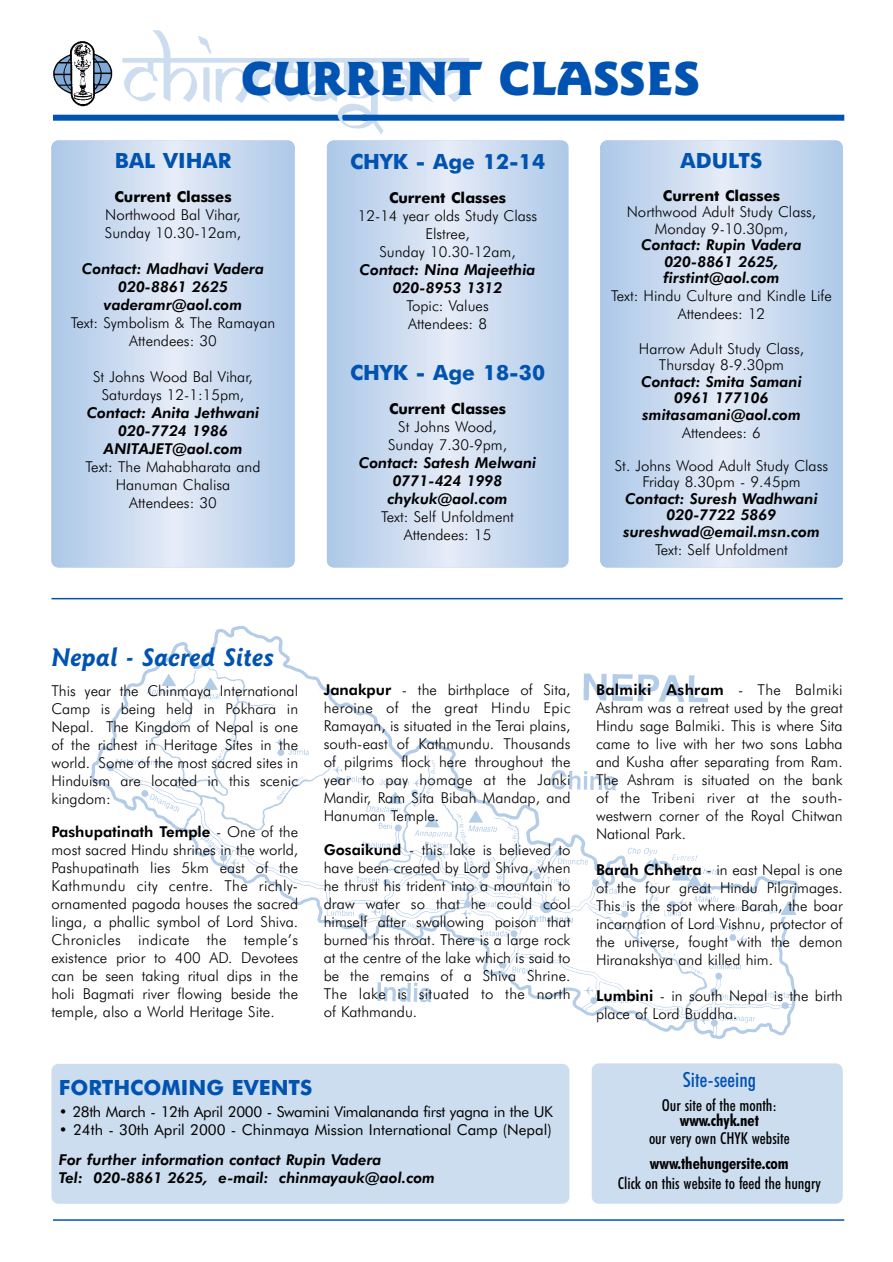
<style>
.page{position:relative;width:893px;height:1262px;background:#fff}
.page>*{position:absolute;margin:0;border:0;box-sizing:border-box;transform-origin:0 0}
.t1{font:900 48px "Goudy Sans IT Cby BT";color:#0053b1}
.t2{font:italic 700 25.5px "Goudy Sans IT Cby BT";color:#0053b1}
.t3{font:700 21px "Futura BT";color:#0053b1}
.t4{font:500 condensed 21px "Futura BT";color:#0053b1}
.t5{font:500 condensed 16.5px "Futura BT";color:#000}
.t6{font:700 condensed 16.5px "Futura BT";color:#000}
.t7{font:300 15px/18px "Futura BT";color:#000;text-align:center}
.t8{font:italic 800 15px/18px "Futura BT";color:#000;text-align:center}
.t9{font:15px "Futura BT";letter-spacing:-.01em;color:#000}
.t10{font:700 15px "Futura BT";color:#000}
.s1{font-weight:800}
</style>
<div class="page">
<img style="left:91px;top:625px;width:707px;height:414px">
<div style="left:53px;top:115px;width:317px;height:6px;background:#0053b1"></div>
<img style="left:123px;top:31px;width:346px;height:103px">
<img style="left:53px;top:41px;width:60px;height:66px">
<hr style="left:53px;top:1219px;width:791px;height:1px;background:#0053b1">
<div style="left:362px;top:115px;width:482px;height:6px;background:#0053b1"></div>
<svg style="left:327px;top:140px;width:241px;height:427px;background:#c8d9ef"></svg>
<svg style="left:51px;top:140px;width:244px;height:427px;background:#c8d9ef"></svg>
<div style="left:51px;top:1063px;width:518px;height:140px;background:#ccddef;border-radius:7px"></div>
<div style="left:591px;top:1063px;width:251px;height:140px;background:#ccddef;border-radius:7px"></div>
<svg style="left:600px;top:140px;width:242px;height:427px;background:#c8d9ef"></svg>
<hr style="left:51px;top:598px;width:791px;height:1px;background:#0053b1">
<h1 class="t1" style="left:241px;top:61px;width:461px">CURRENT CLASSES</h1>
<h3 class="t3" style="left:115px;top:153px;width:118px">BAL VIHAR</h3>
<p class="t10" style="left:114px;top:192px;width:119px">Current Classes</p>
<p class="t7" style="left:105px;top:208px;width:138px;text-align:left">Northwood Bal Vihar,<br>Sunday 10.30-12am,</p>
<p class="t8" style="left:82px;top:262px;width:184px">Contact: Madhavi Vadera<br>020-8861 2625 vaderamr@aol.com</p>
<p class="t7" style="left:71px;top:316px;width:206px">Text: Symbolism &amp; The Ramayan<br>Attendees: 30</p>
<p class="t7" style="left:93px;top:370px;width:161px">St Johns Wood Bal Vihar,<br>Saturdays 12-1:15pm,</p>
<p class="t8" style="left:87px;top:406px;width:174px">Contact: Anita Jethwani<br>020-7724 1986<br>ANITAJET@aol.com</p>
<p class="t7" style="left:86px;top:460px;width:176px">Text: The Mahabharata and<br>Hanuman Chalisa<br>Attendees: 30</p>
<h3 class="t3" style="left:350px;top:154px;width:196px">CHYK - Age 12-14</h3>
<p class="t10" style="left:389px;top:192px;width:119px">Current Classes</p>
<p class="t7" style="left:358px;top:208px;width:181px">12-14 year olds Study Class<br>Elstree,<br>Sunday 10.30-12am,</p>
<p class="t8" style="left:359px;top:262px;width:177px">Contact: Nina Majeethia<br>020-8953 1312</p>
<p class="t7" style="left:406px;top:298px;width:84px;text-align:left">Topic: Values<br>Attendees: 8</p>
<h3 class="t3" style="left:350px;top:365px;width:196px">CHYK - Age 18-30</h3>
<p class="t10" style="left:389px;top:403px;width:119px">Current Classes</p>
<p class="t7" style="left:388px;top:419px;width:120px">St Johns Wood,<br>Sunday 7.30-9pm,</p>
<p class="t8" style="left:359px;top:455px;width:179px">Contact: Satesh Melwani<br>0771-424 1998 chykuk@aol.com</p>
<p class="t7" style="left:381px;top:509px;width:134px">Text: Self Unfoldment<br>Attendees: 15</p>
<h3 class="t3" style="left:680px;top:153px;width:83px">ADULTS</h3>
<p class="t10" style="left:663px;top:190px;width:119px">Current Classes</p>
<p class="t7" style="left:626px;top:205px;width:191px;line-height:16.5px">Northwood Adult Study Class,<br>Monday 9-10.30pm,</p>
<p class="t8" style="left:641px;top:238px;width:162px;line-height:16.5px">Contact: Rupin Vadera<br>020-8861 2625, firstint@aol.com</p>
<p class="t7" style="left:611px;top:289px;width:222px">Text: Hindu Culture and Kindle Life<br>Attendees: 12</p>
<p class="t7" style="left:639px;top:342px;width:167px;line-height:16.5px">Harrow Adult Study Class,<br>Thursday 8-9.30pm</p>
<p class="t8" style="left:641px;top:375px;width:162px;line-height:16.5px">Contact: Smita Samani<br>0961 177106 smitasamani@aol.com</p>
<p class="t7" style="left:682px;top:425px;width:80px">Attendees: 6</p>
<p class="t7" style="left:614px;top:459px;width:215px;line-height:16.5px">St. Johns Wood Adult Study Class<br>Friday 8.30pm - 9.45pm</p>
<p class="t8" style="left:623px;top:492px;width:198px;line-height:16.5px">Contact: Suresh Wadhwani<br>020-7722 5869 sureshwad@email.msn.com</p>
<p class="t7" style="left:655px;top:542px;width:134px">Text: Self Unfoldment</p>
<h2 class="t2" style="left:51px;top:648px;width:224px">Nepal - Sacred Sites</h2>
<p class="t7" style="left:51px;top:683px;width:248px;text-align:justify">This year the Chinmaya International Camp is being held in Pokhara in Nepal. The Kingdom of Nepal is one of the richest in Heritage Sites in the world. Some of the most sacred sites in Hinduism are located in this scenic kingdom:</p>
<p class="t7" style="left:51px;top:824px;width:248px;text-align:justify"><span class="s1">Pashupatinath Temple</span> - One of the most sacred Hindu shrines in the world, Pashupatinath lies 5km east of the Kathmundu city centre. The richly&shy;ornamented pagoda houses the sacred linga, a phallic symbol of Lord Shiva.<br>Chronicles indicate the temple’s existence prior to 400 AD. Devotees can be seen taking ritual dips in the holi Bagmati river flowing beside the temple, also a World Heritage Site.</p>
<p class="t7" style="left:324px;top:682px;width:248px;text-align:justify"><span class="s1">Janakpur</span> - the birthplace of Sita, heroine of the great Hindu Epic Ramayan, is situated in the Terai plains, south-east of Kathmundu. Thousands of pilgrims flock here throughout the year to pay homage at the Janki Mandir, Ram Sita Bibah Mandap, and Hanuman Temple.</p>
<p class="t7" style="left:324px;top:842px;width:248px;text-align:justify"><span class="s1">Gosaikund</span> - this lake is believed to have been created by Lord Shiva, when he thrust his trident into a mountain to draw water so that he could cool himself after swallowing poison that burned his throat. There is a large rock at the centre of the lake which is said to be the remains of a Shiva Shrine.<br>The lake is situated to the north of Kathmandu.</p>
<h3 class="t3" style="left:59px;top:1079px;width:255px">FORTHCOMING EVENTS</h3>
<p class="t9" style="left:59px;top:1106px;width:495px">• 28th March - 12th April 2000 - Swamini Vimalananda first yagna in the UK</p>
<p class="t9" style="left:59px;top:1124px;width:494px">• 24th - 30th April 2000 - Chinmaya Mission International Camp (Nepal)</p>
<p class="t8" style="left:59px;top:1151px;width:377px;text-align:left">For further information contact Rupin Vadera<br>Tel: 020-8861 2625, e-mail: chinmayauk@aol.com</p>
<p class="t7" style="left:596px;top:682px;width:248px;text-align:justify"><span class="s1">Balmiki Ashram</span> - The Balmiki Ashram was a retreat used by the great Hindu sage Balmiki. This is where Sita came to live with her two sons Labha and Kusha after separating from Ram.<br>The Ashram is situated on the bank of the Tribeni river at the south&shy;westwern corner of the Royal Chitwan National Park.</p>
<p class="t7" style="left:596px;top:862px;width:248px;text-align:justify"><span class="s1">Barah Chhetra</span> - in east Nepal is one of the four great Hindu Pilgrimages.<br>This is the spot where Barah, the boar incarnation of Lord Vishnu, protector of the universe, fought with the demon Hiranakshya and killed him.</p>
<p class="t7" style="left:596px;top:988px;width:248px;text-align:left"><span class="s1">Lumbini</span> - in south Nepal is the birth place of Lord Buddha.</p>
<h3 class="t4" style="left:682px;top:1071px;width:75px">Site-seeing</h3>
<p class="t5" style="left:661px;top:1099px;width:117px">Our site of the month:</p>
<p class="t6" style="left:680px;top:1114px;width:80px">www.chyk.net</p>
<p class="t5" style="left:649px;top:1132px;width:142px">our very own CHYK website</p>
<p class="t6" style="left:650px;top:1157px;width:140px">www.thehungersite.com</p>
<p class="t5" style="left:618px;top:1177px;width:204px">Click on this website to feed the hungry</p>
</div>
